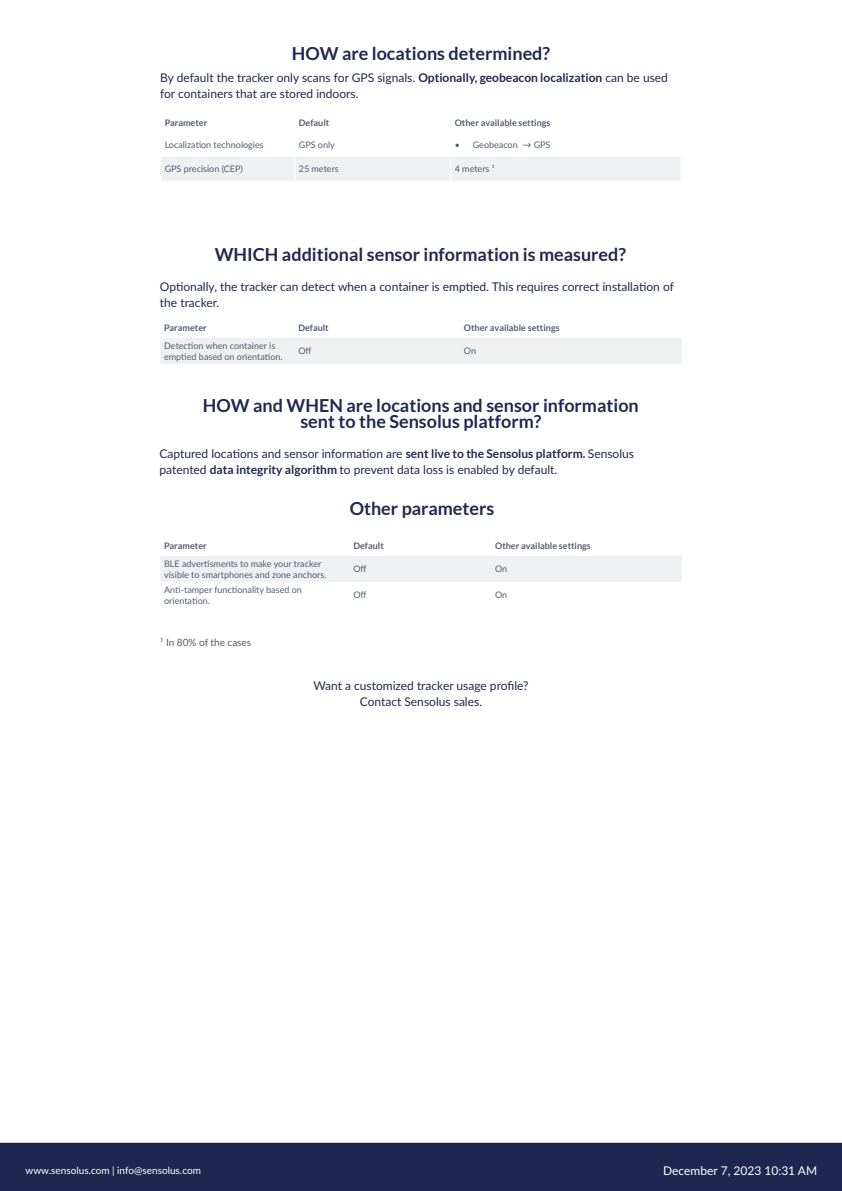
<style>
.page{position:relative;width:842px;height:1191px;background:#fff}
.page>*{position:absolute;margin:0;border:0;box-sizing:border-box;transform-origin:0 0}
.t1{font:700 18px/16px "Lato";color:#212851;text-align:center}
.t2{font:12px/16px "Lato";color:#212851}
.t3{font:12px "Lato";color:#fff}
.t4{font:10px "Lato";color:#fff}
.t5{font:10px "Lato";color:#535e6f}
.t6{font:9px/10.8px "Lato";color:#535e6f}
.t7{font:700 9px "Lato";color:#535e6f}
.s1{font-weight:700}
</style>
<div class="page">
<div style="left:0;top:1142px;width:842px;height:49px;background:#1e2750"></div>
<div style="left:160px;top:556px;width:522px;height:26px;background:#eef0f2"></div>
<div style="left:160px;top:338px;width:522px;height:26px;background:#eef0f2"></div>
<div style="left:161px;top:157px;width:519px;height:24px;background:#eef0f2"></div>
<h1 class="t1" style="left:292px;top:45px;width:260px">HOW are locations determined?</h1>
<p class="t2" style="left:160px;top:69px;width:509px">By default the tracker only scans for GPS signals. <span class="s1">Optionally, geobeacon localization</span> can be used for containers that are stored indoors.</p>
<p class="t7" style="left:165px;top:117px;width:44px">Parameter</p>
<p class="t7" style="left:299px;top:117px;width:32px">Default</p>
<p class="t7" style="left:455px;top:117px;width:97px">Other available settings</p>
<p class="t6" style="left:165px;top:139px;width:101px">Localization technologies</p>
<p class="t6" style="left:299px;top:139px;width:38px">GPS only</p>
<p class="t6" style="left:455px;top:139px;width:97px">• Geobeacon → GPS</p>
<p class="t6" style="left:165px;top:163px;width:80px">GPS precision (CEP)</p>
<p class="t6" style="left:299px;top:163px;width:41px">25 meters</p>
<p class="t6" style="left:455px;top:163px;width:42px">4 meters ¹</p>
<h1 class="t1" style="left:215px;top:246px;width:413px">WHICH additional sensor information is measured?</h1>
<p class="t2" style="left:160px;top:278px;width:515px">Optionally, the tracker can detect when a container is emptied. This requires correct installation of the tracker.</p>
<p class="t7" style="left:164px;top:322px;width:44px">Parameter</p>
<p class="t7" style="left:298px;top:322px;width:32px">Default</p>
<p class="t7" style="left:464px;top:322px;width:97px">Other available settings</p>
<p class="t6" style="left:164px;top:340px;width:120px">Detection when container is emptied based on orientation.</p>
<p class="t6" style="left:298px;top:345px;width:15px">Off</p>
<p class="t6" style="left:464px;top:345px;width:14px">On</p>
<h1 class="t1" style="left:203px;top:397px;width:437px">HOW and WHEN are locations and sensor information sent to the Sensolus platform?</h1>
<p class="t2" style="left:159px;top:445px;width:476px">Captured locations and sensor information are <span class="s1">sent live to the Sensolus platform.</span> Sensolus patented <span class="s1">data integrity algorithm</span> to prevent data loss is enabled by default.</p>
<h1 class="t1" style="left:350px;top:500px;width:146px">Other parameters</h1>
<p class="t7" style="left:164px;top:540px;width:44px">Parameter</p>
<p class="t7" style="left:353px;top:540px;width:32px">Default</p>
<p class="t7" style="left:495px;top:540px;width:97px">Other available settings</p>
<p class="t6" style="left:164px;top:558px;width:164px">BLE advertisments to make your tracker visible to smartphones and zone anchors.</p>
<p class="t6" style="left:353px;top:563px;width:15px">Off</p>
<p class="t6" style="left:495px;top:563px;width:14px">On</p>
<p class="t6" style="left:164px;top:584px;width:139px">Anti-tamper functionality based on orientation.</p>
<p class="t6" style="left:353px;top:589px;width:15px">Off</p>
<p class="t6" style="left:495px;top:589px;width:14px">On</p>
<p class="t5" style="left:160px;top:635px;width:93px">¹ In 80% of the cases</p>
<p class="t2" style="left:313px;top:677px;width:217px;text-align:center">Want a customized tracker usage profile?<br>Contact Sensolus sales.</p>
<p class="t4" style="left:26px;top:1162px;width:177px">www.sensolus.com | info@sensolus.com</p>
<p class="t3" style="left:663px;top:1162px;width:155px">December 7, 2023 10:31 AM</p>
</div>
